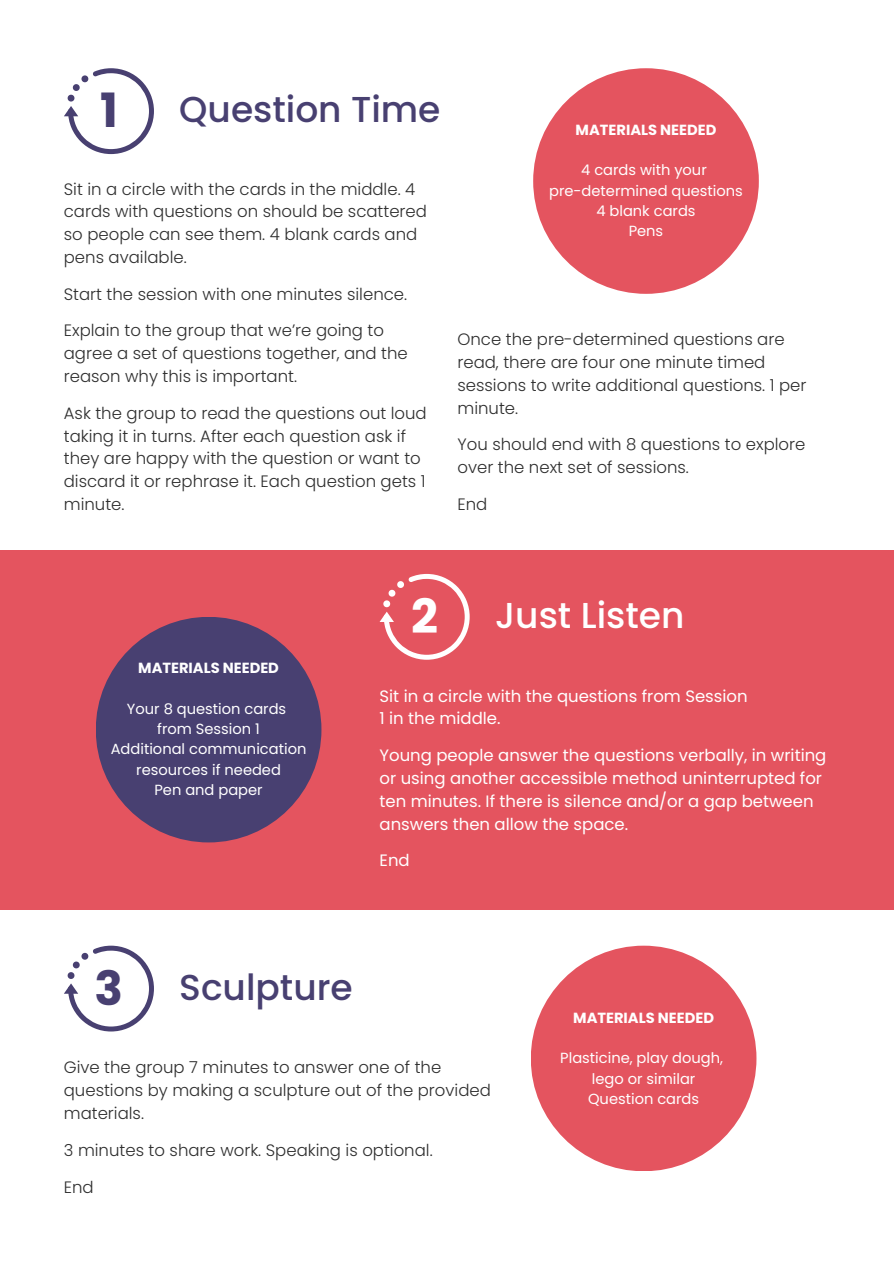
<style>
.page{position:relative;width:894px;height:1264px;background:#fff}
.page>*{position:absolute;margin:0;border:0;box-sizing:border-box;transform-origin:0 0}
.t1{font:700 47.25px "Poppins";color:#484071}
.t2{font:700 47.25px "Poppins";color:#fff}
.t3{font:500 36px "Poppins";color:#484071}
.t4{font:500 36px "Poppins";color:#fff}
.t5{font:300 16.5px/22.8px "Poppins";color:#2e2e2e}
.t6{font:16.5px/22.8px "Poppins";color:#fff}
.t7{font:14.7px/20.2px "Poppins";color:#fff;text-align:center}
.t8{font:700 14.7px "Poppins";color:#fff}
</style>
<div class="page">
<div style="left:533px;top:68px;width:225px;height:226px;background:#e4545f;border-radius:50%"></div>
<div style="left:0;top:550px;width:892px;height:359px;background:#e4545f"></div>
<svg style="left:64px;top:68px;width:90px;height:86px"></svg>
<div style="left:82px;top:82px;width:58px;height:58px;background:#fff;border-radius:50%"></div>
<svg style="left:379px;top:574px;width:90px;height:85px"></svg>
<div style="left:398px;top:588px;width:57px;height:57px;background:#e4545f;border-radius:50%"></div>
<div style="left:96px;top:617px;width:225px;height:225px;background:#484071;border-radius:50%"></div>
<div style="left:530px;top:945px;width:226px;height:226px;background:#e4545f;border-radius:50%"></div>
<svg style="left:64px;top:945px;width:90px;height:86px"></svg>
<div style="left:82px;top:959px;width:58px;height:58px;background:#fff;border-radius:50%"></div>
<p class="t1" style="left:100px;top:78px;width:19px">1</p>
<p class="t3" style="left:179px;top:85px;width:263px">Question Time</p>
<h2 class="t5" style="left:64px;top:177px;width:364px">Sit in a circle with the cards in the middle. 4 cards with questions on should be scattered so people can see them. 4 blank cards and pens available.</h2>
<h2 class="t5" style="left:64px;top:282px;width:345px">Start the session with one minutes silence.</h2>
<h2 class="t5" style="left:64px;top:319px;width:345px">Explain to the group that we’re going to agree a set of questions together, and the reason why this is important.</h2>
<h2 class="t5" style="left:64px;top:401px;width:364px">Ask the group to read the questions out loud taking it in turns. After each question ask if they are happy with the question or want to discard it or rephrase it. Each question gets 1 minute.</h2>
<p class="t8" style="left:575px;top:119px;width:142px">MATERIALS NEEDED</p>
<p class="t7" style="left:581px;top:160px;width:127px">4 cards with your</p>
<p class="t7" style="left:549px;top:180px;width:195px">pre-determined questions</p>
<h1 class="t7" style="left:596px;top:201px;width:101px">4 blank cards</h1>
<h2 class="t7" style="left:628px;top:221px;width:36px">Pens</h2>
<h3 class="t5" style="left:457px;top:328px;width:350px">Once the pre-determined questions are read, there are four one minute timed sessions to write additional questions. 1 per minute.</h3>
<p class="t5" style="left:457px;top:433px;width:349px">You should end with 8 questions to explore over the next set of sessions.</p>
<p class="t5" style="left:457px;top:492px;width:31px">End</p>
<p class="t8" style="left:138px;top:658px;width:142px">MATERIALS NEEDED</p>
<h1 class="t7" style="left:127px;top:698px;width:161px">Your 8 question cards</h1>
<h2 class="t7" style="left:157px;top:719px;width:104px">from Session 1</h2>
<h2 class="t7" style="left:111px;top:739px;width:197px">Additional communication resources if needed</h2>
<h2 class="t7" style="left:154px;top:779px;width:110px">Pen and paper</h2>
<h3 class="t2" style="left:411px;top:583px;width:28px">2</h3>
<p class="t4" style="left:495px;top:590px;width:191px">Just Listen</p>
<p class="t6" style="left:379px;top:684px;width:369px">Sit in a circle with the questions from Session<br>1 in the middle.</p>
<p class="t6" style="left:379px;top:744px;width:448px">Young people answer the questions verbally, in writing or using another accessible method uninterrupted for ten minutes. If there is silence and/or a gap between answers then allow the space.</p>
<p class="t6" style="left:379px;top:849px;width:32px">End</p>
<h2 class="t1" style="left:95px;top:955px;width:30px">3</h2>
<h2 class="t3" style="left:179px;top:962px;width:175px">Sculpture</h2>
<h2 class="t5" style="left:64px;top:1056px;width:428px">Give the group 7 minutes to answer one of the questions by making a sculpture out of the provided materials.</h2>
<h2 class="t5" style="left:64px;top:1138px;width:370px">3 minutes to share work. Speaking is optional.</h2>
<h3 class="t5" style="left:64px;top:1175px;width:31px">End</h3>
<p class="t8" style="left:573px;top:1007px;width:142px">MATERIALS NEEDED</p>
<p class="t7" style="left:560px;top:1048px;width:164px">Plasticine, play dough,</p>
<h1 class="t7" style="left:591px;top:1068px;width:105px">lego or similar</h1>
<h2 class="t7" style="left:588px;top:1088px;width:113px">Question cards</h2>
</div>
